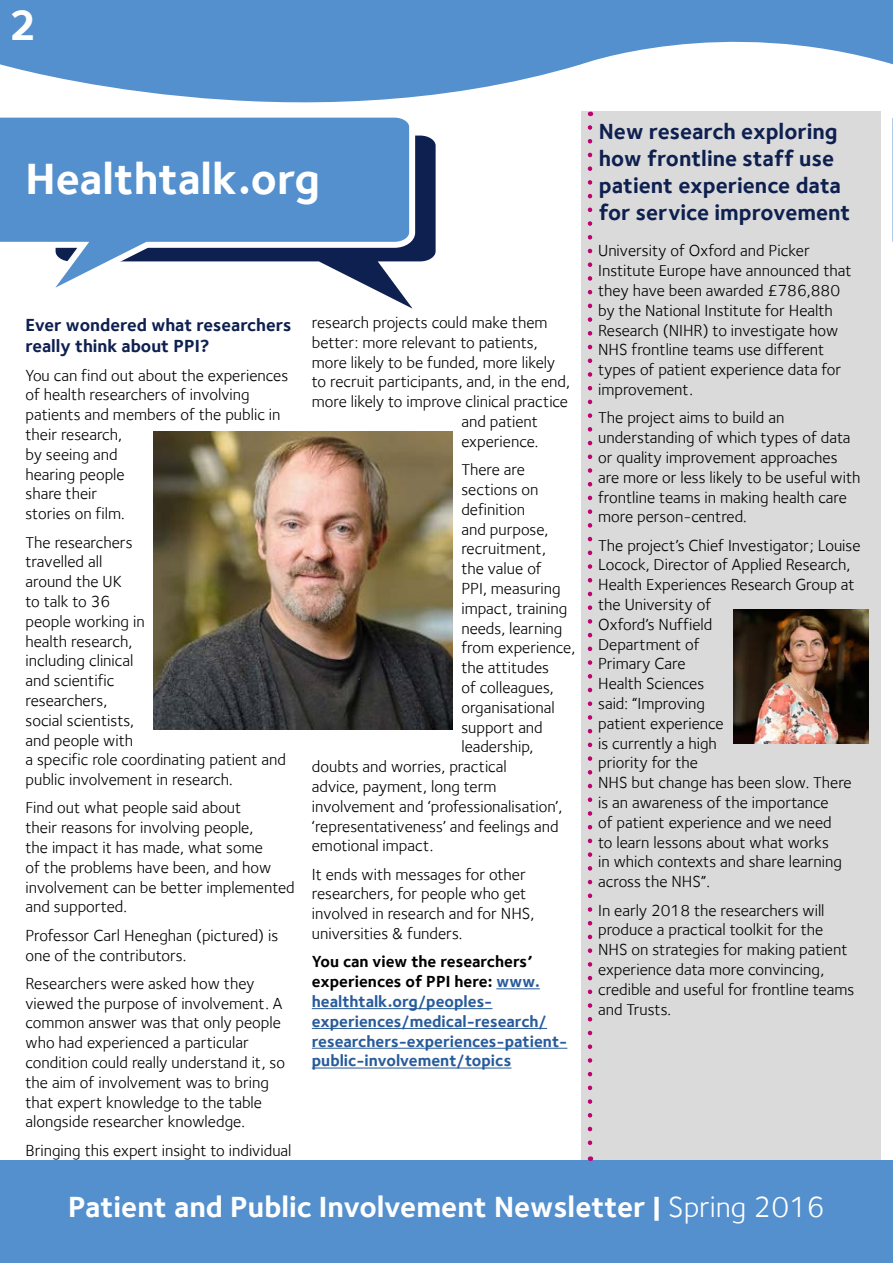
<style>
.page{position:relative;width:893px;height:1263px;background:#fff}
.page>*{position:absolute;margin:0;border:0;box-sizing:border-box;transform-origin:0 0}
.t1{font:700 45px "Foundry Sterling";color:#fff}
.t2{font:700 43.5px "Foundry Sterling";color:#fff}
.t3{font:700 30px "Foundry Sterling";color:#fff}
.t4{font:700 22.5px/27px "Foundry Sterling";color:#0e2050}
.t5{font:700 18px/21.6px "Foundry Sterling";color:#0e2050}
.t6{font:16.5px/19.8px "Foundry Sterling";color:#000}
.t7{font:700 16.5px/19.8px "Foundry Sterling";color:#275b9b}
.s1{color:#000}
.s2{font-weight:400}
</style>
<div class="page">
<svg style="left:0;top:0;width:883px;height:150px;fill:#5390cd"></svg>
<div style="left:581px;top:112px;width:299px;height:1049px;background:#dadada"></div>
<svg style="left:418px;top:129px;width:24px;height:133px"></svg>
<svg style="left:0;top:109px;width:418px;height:200px"></svg>
<div style="left:0;top:1161px;width:893px;height:102px;background:#5390cd"></div>
<svg style="left:588px;top:127px;width:4px;height:1034px"></svg>
<svg style="left:883px;top:0;width:10px;height:242px"></svg>
<hr style="left:496px;top:988px;width:44px;height:1px;background:#275b9b">
<hr style="left:312px;top:1008px;width:180px;height:1px;background:#275b9b">
<hr style="left:312px;top:1028px;width:235px;height:1px;background:#275b9b">
<hr style="left:312px;top:1048px;width:255px;height:1px;background:#275b9b">
<hr style="left:312px;top:1067px;width:199px;height:1px;background:#275b9b">
<img style="left:154px;top:432px;width:299px;height:297px">
<img style="left:734px;top:610px;width:134px;height:134px">
<h2 class="t2" style="left:9px;top:0;width:30px">2</h2>
<h1 class="t1" style="left:26px;top:152px;width:296px">Healthtalk.org</h1>
<h3 class="t4" style="left:599px;top:118px;width:253px">New research exploring how frontline staff use patient experience data for service improvement</h3>
<p class="t6" style="left:598px;top:241px;width:255px">University of Oxford and Picker<br>Institute Europe have announced that they have been awarded £786,880 by the National Institute for Health<br>Research (NIHR) to investigate how<br>NHS frontline teams use different types of patient experience data for improvement.</p>
<p class="t6" style="left:598px;top:408px;width:264px">The project aims to build an understanding of which types of data or quality improvement approaches are more or less likely to be useful with frontline teams in making health care more person-centred.</p>
<p class="t6" style="left:598px;top:535px;width:264px">The project’s Chief Investigator; Louise<br>Locock, Director of Applied Research,<br>Health Experiences Research Group at the University of<br>Oxford’s Nuffield<br>Department of<br>Primary Care<br>Health Sciences<br>said: “Improving<br>patient experience<br>is currently a high<br>priority for the<br>NHS but change has been slow. There is an awareness of the importance<br>of patient experience and we need<br>to learn lessons about what works<br>in which contexts and share learning across the NHS”.</p>
<p class="t6" style="left:598px;top:900px;width:258px">In early 2018 the researchers will produce a practical toolkit for the<br>NHS on strategies for making patient experience data more convincing, credible and useful for frontline teams and Trusts.</p>
<p class="t6" style="left:312px;top:312px;width:237px">research projects could make them</p>
<p class="t6" style="left:312px;top:332px;width:227px">better: more relevant to patients,</p>
<p class="t6" style="left:312px;top:352px;width:245px">more likely to be funded, more likely</p>
<p class="t6" style="left:312px;top:372px;width:260px">to recruit participants, and, in the end,</p>
<p class="t6" style="left:312px;top:392px;width:258px">more likely to improve clinical practice</p>
<p class="t6" style="left:461px;top:411px;width:78px">and patient</p>
<p class="t6" style="left:461px;top:431px;width:79px">experience.</p>
<p class="t6" style="left:461px;top:459px;width:65px">There are</p>
<p class="t6" style="left:461px;top:479px;width:79px">sections on</p>
<p class="t6" style="left:461px;top:499px;width:65px">definition</p>
<p class="t6" style="left:461px;top:519px;width:89px">and purpose,</p>
<p class="t6" style="left:461px;top:539px;width:86px">recruitment,</p>
<p class="t6" style="left:461px;top:558px;width:82px">the value of</p>
<p class="t6" style="left:461px;top:578px;width:101px">PPI, measuring</p>
<p class="t6" style="left:461px;top:598px;width:107px">impact, training</p>
<p class="t6" style="left:461px;top:618px;width:103px">needs, learning</p>
<p class="t6" style="left:461px;top:638px;width:115px">from experience,</p>
<p class="t6" style="left:461px;top:657px;width:89px">the attitudes</p>
<p class="t6" style="left:461px;top:677px;width:94px">of colleagues,</p>
<p class="t6" style="left:461px;top:697px;width:95px">organisational</p>
<p class="t6" style="left:461px;top:717px;width:83px">support and</p>
<p class="t6" style="left:461px;top:737px;width:74px">leadership,</p>
<p class="t6" style="left:312px;top:756px;width:196px">doubts and worries, practical</p>
<p class="t6" style="left:312px;top:776px;width:186px">advice, payment, long term</p>
<p class="t6" style="left:312px;top:796px;width:252px">involvement and ‘professionalisation’,</p>
<p class="t6" style="left:312px;top:816px;width:248px">‘representativeness’ and feelings and</p>
<p class="t6" style="left:312px;top:836px;width:123px">emotional impact.</p>
<p class="t6" style="left:312px;top:864px;width:224px">It ends with messages for other researchers, for people who get involved in research and for NHS, universities &amp; funders.</p>
<p class="t7" style="left:312px;top:952px;width:257px"><span class="s1">You can view the researchers’ experiences of PPI here:</span> www. healthtalk.org/peoples&shy;experiences/medical-research/ researchers-experiences-patient&shy;public-involvement/topics</p>
<p class="t5" style="left:26px;top:314px;width:267px">Ever wondered what researchers really think about PPI?</p>
<p class="t6" style="left:26px;top:365px;width:264px">You can find out about the experiences of health researchers of involving patients and members of the public in their research,<br>by seeing and<br>hearing people<br>share their<br>stories on film.</p>
<p class="t6" style="left:26px;top:532px;width:262px">The researchers<br>travelled all<br>around the UK<br>to talk to 36<br>people working in<br>health research,<br>including clinical<br>and scientific<br>researchers,<br>social scientists,<br>and people with<br>a specific role coordinating patient and public involvement in research.</p>
<p class="t6" style="left:26px;top:798px;width:271px">Find out what people said about<br>their reasons for involving people,<br>the impact it has made, what some<br>of the problems have been, and how involvement can be better implemented and supported.</p>
<p class="t6" style="left:26px;top:925px;width:254px">Professor Carl Heneghan (pictured) is one of the contributors.</p>
<p class="t6" style="left:26px;top:973px;width:261px">Researchers were asked how they viewed the purpose of involvement. A common answer was that only people who had experienced a particular condition could really understand it, so the aim of involvement was to bring that expert knowledge to the table alongside researcher knowledge.</p>
<p class="t6" style="left:26px;top:1140px;width:268px">Bringing this expert insight to individual</p>
<h3 class="t3" style="left:68px;top:1189px;width:758px">Patient and Public Involvement Newsletter | <span class="s2">Spring 2016</span></h3>
</div>
